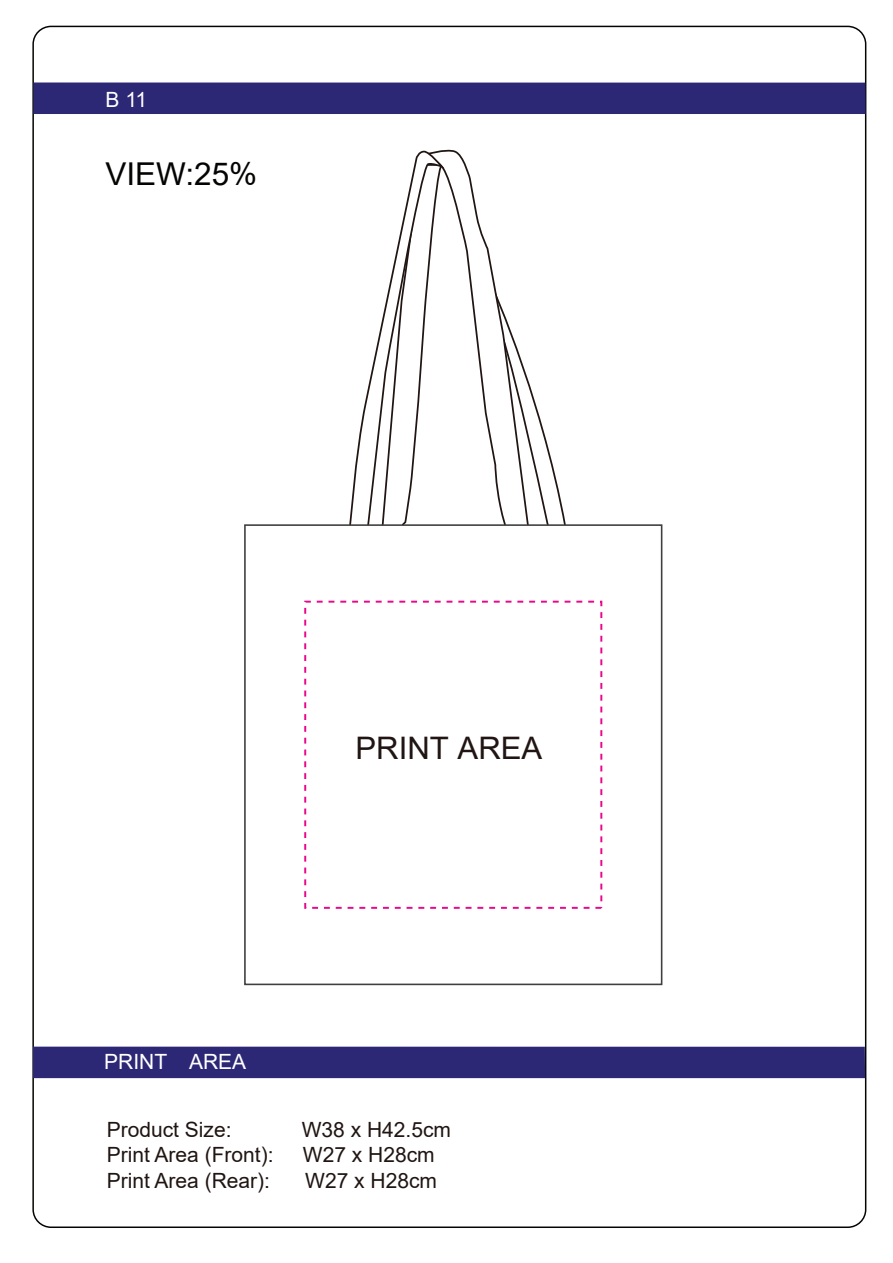
<style>
.page{position:relative;width:893px;height:1263px;background:#fff}
.page>*{position:absolute;margin:0;border:0;box-sizing:border-box;transform-origin:0 0}
.t1{font:31.5px "Arial";color:#040503}
.t2{font:31.05px "Arial";color:#201512}
.t3{font:21px "Arial";color:#201512}
.t4{font:21px "Arial";color:#fff}
</style>
<div class="page">
<div style="left:34px;top:82px;width:831px;height:32px;background:#2c2876"></div>
<div style="left:33px;top:1046px;width:832px;height:32px;background:#2c2876"></div>
<svg style="left:539px;top:415px;width:27px;height:109px"></svg>
<svg style="left:444px;top:149px;width:95px;height:375px"></svg>
<svg style="left:349px;top:150px;width:95px;height:374px"></svg>
<div style="left:244px;top:524px;width:418px;height:461px;background:#fff;border:2px solid #3f3f3f"></div>
<div style="left:304px;top:601px;width:298px;height:308px;border:2px dashed #eb078c"></div>
<p class="t4" style="left:106px;top:85px;width:43px">B 11</p>
<h1 class="t1" style="left:106px;top:152px;width:153px">VIEW:25%</h1>
<h2 class="t2" style="left:356px;top:726px;width:188px">PRINT AREA</h2>
<p class="t4" style="left:104px;top:1047px;width:143px">PRINT AREA</p>
<p class="t3" style="left:107px;top:1115px;width:126px">Product Size:</p>
<p class="t3" style="left:302px;top:1115px;width:151px">W38 x H42.5cm</p>
<p class="t3" style="left:107px;top:1140px;width:168px">Print Area (Front):</p>
<p class="t3" style="left:303px;top:1140px;width:133px">W27 x H28cm</p>
<p class="t3" style="left:107px;top:1166px;width:165px">Print Area (Rear):</p>
<p class="t3" style="left:305px;top:1166px;width:133px">W27 x H28cm</p>
</div>
